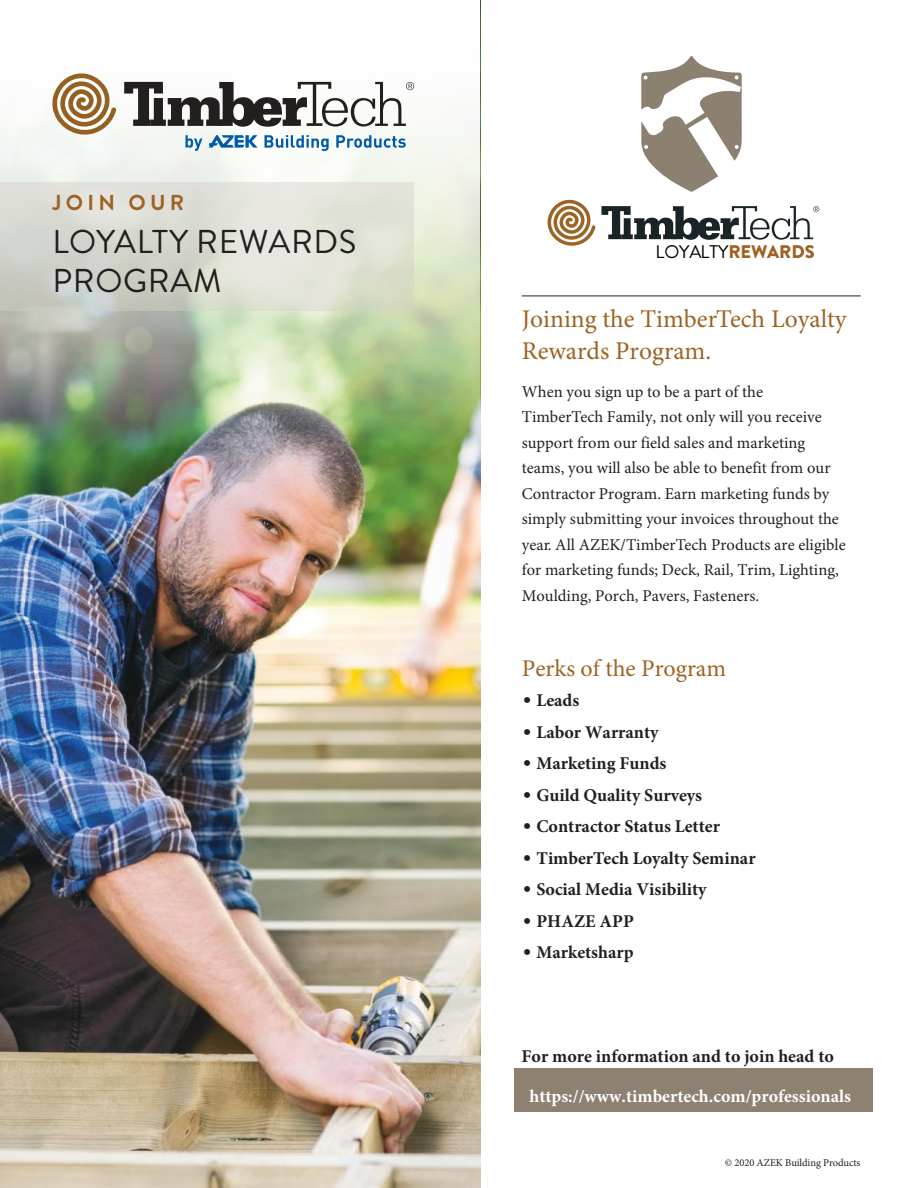
<style>
.page{position:relative;width:918px;height:1188px;background:#fff}
.page>*{position:absolute;margin:0;border:0;box-sizing:border-box;transform-origin:0 0}
.t1{font:33px "Brandon Grotesque";letter-spacing:.02em;color:#241f1f}
.t2{font:25.5px/31.7px "Minion Pro";color:#9e6323}
.t3{font:24px "Minion Pro";color:#9e6323}
.t4{font:700 21.6px "Brandon Grotesque";letter-spacing:.2em;color:#9e6323}
.t5{font:18.3px "Brandon Grotesque";letter-spacing:-.005em;color:#000}
.t6{font:700 18px "Minion Pro";color:#241f1f}
.t7{font:700 18px "Minion Pro";color:#fff}
.t8{font:16.5px/25.5px "Minion Pro";color:#241f1f}
.t9{font:10.5px "Minion Pro";letter-spacing:-.005em;color:#241f1f}
.s1{font-weight:900;color:#9e6323}
.s2{font-family:"DIN"}
</style>
<div class="page">
<img style="left:0;top:448px;width:480px;height:740px">
<img style="left:0;top:81px;width:480px;height:367px">
<svg style="left:547px;top:199px;width:49px;height:47px"></svg>
<svg style="left:602px;top:206px;width:217px;height:34px"></svg>
<svg style="left:641px;top:56px;width:101px;height:136px"></svg>
<svg style="left:0;top:182px;width:414px;height:128px;background:#dadcd2"></svg>
<svg style="left:264px;top:135px;width:65px;height:16px"></svg>
<svg style="left:336px;top:135px;width:70px;height:13px"></svg>
<svg style="left:209px;top:135px;width:48px;height:13px"></svg>
<svg style="left:186px;top:135px;width:16px;height:16px"></svg>
<svg style="left:51px;top:73px;width:65px;height:65px"></svg>
<svg style="left:124px;top:82px;width:290px;height:45px"></svg>
<hr style="left:522px;top:296px;width:339px;height:1px;background:#241f1f">
<div style="left:514px;top:1068px;width:358px;height:43px;background:#8f8172"></div>
<h3 class="t4" style="left:52px;top:187px;width:133px">JOIN OUR</h3>
<h1 class="t1" style="left:53px;top:219px;width:305px">LOYALTY REWARDS</h1>
<h1 class="t1" style="left:53px;top:258px;width:170px">PROGRAM</h1>
<p class="t5" style="left:656px;top:239px;width:161px">LOYALTY<span class="s1">REWARDS</span></p>
<h2 class="t2" style="left:522px;top:303px;width:326px">Joining the TimberTech Loyalty<br>Rewards Program.</h2>
<p class="t8" style="left:522px;top:379px;width:325px">When you sign up to be a part of the TimberTech Family, not only will you receive support from our field sales and marketing teams, you will also be able to benefit from our Contractor Program. Earn marketing funds by simply submitting your invoices throughout the year. All AZEK/TimberTech Products are eligible for marketing funds; Deck, Rail, Trim, Lighting, Moulding, Porch, Pavers, Fasteners.</p>
<h3 class="t3" style="left:522px;top:652px;width:206px">Perks of the Program</h3>
<p class="t6" style="left:523px;top:688px;width:58px"><span class="s2">•</span> Leads</p>
<p class="t6" style="left:523px;top:719px;width:137px"><span class="s2">•</span> Labor Warranty</p>
<p class="t6" style="left:523px;top:751px;width:145px"><span class="s2">•</span> Marketing Funds</p>
<p class="t6" style="left:523px;top:782px;width:181px"><span class="s2">•</span> Guild Quality Surveys</p>
<p class="t6" style="left:523px;top:814px;width:198px"><span class="s2">•</span> Contractor Status Letter</p>
<p class="t6" style="left:523px;top:845px;width:234px"><span class="s2">•</span> TimberTech Loyalty Seminar</p>
<p class="t6" style="left:523px;top:877px;width:185px"><span class="s2">•</span> Social Media Visibility</p>
<p class="t6" style="left:523px;top:908px;width:112px"><span class="s2">•</span> PHAZE APP</p>
<p class="t6" style="left:523px;top:940px;width:112px"><span class="s2">•</span> Marketsharp</p>
<p class="t6" style="left:522px;top:1044px;width:314px">For more information and to join head to</p>
<p class="t7" style="left:529px;top:1084px;width:323px">https://www.timbertech.com/professionals</p>
<p class="t9" style="left:725px;top:1155px;width:137px">© 2020 AZEK Building Products</p>
</div>
